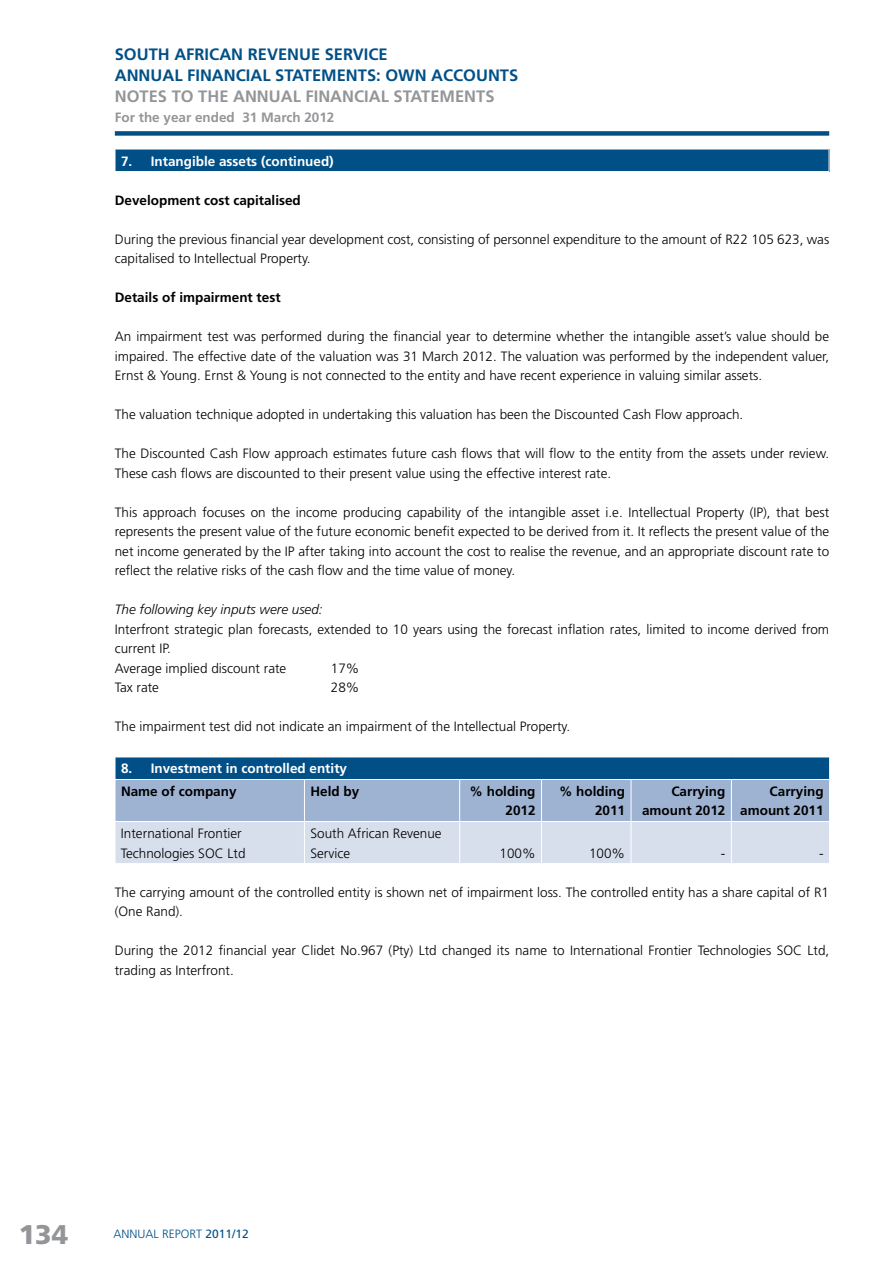
<style>
.page{position:relative;width:893px;height:1263px;background:#fff}
.page>*{position:absolute;margin:0;border:0;box-sizing:border-box;transform-origin:0 0}
.t1{font:900 27px "Frutiger";color:#939598}
.t2{font:700 16.5px/21px "Frutiger";color:#005087}
.t3{font:700 16.5px "Frutiger";color:#939598}
.t4{font:300 13.5px/19.5px "Frutiger";color:#000}
.t5{font:700 13.5px/19.5px "Frutiger";color:#000;text-align:right}
.t6{font:700 13.5px "Frutiger";color:#fff}
.t7{font:italic 300 13.5px "Frutiger";color:#000}
.t8{font:700 13.5px "Frutiger";color:#939598}
.t9{font:300 12px "Frutiger";color:#005087}
.s1{font-weight:400}
</style>
<div class="page">
<div style="left:115px;top:149px;width:714px;height:23px;background:#005087"></div>
<hr style="left:115px;top:149px;width:714px;height:1px;background:#fff">
<svg style="left:115px;top:149px;width:1px;height:22px"></svg>
<svg style="left:829px;top:149px;width:1px;height:22px"></svg>
<hr style="left:115px;top:171px;width:714px;height:1px;background:#fff">
<svg style="left:115px;top:757px;width:715px;height:106px;background:#94b0cc"></svg>
<hr style="left:115px;top:779px;width:189px;height:1px;background:#fff">
<hr style="left:115px;top:780px;width:1px;height:41px;background:#fff">
<hr style="left:304px;top:779px;width:156px;height:1px;background:#fff">
<hr style="left:304px;top:780px;width:1px;height:41px;background:#fff">
<hr style="left:460px;top:779px;width:81px;height:1px;background:#fff">
<hr style="left:459px;top:780px;width:1px;height:41px;background:#fff">
<hr style="left:541px;top:779px;width:90px;height:1px;background:#fff">
<hr style="left:541px;top:780px;width:1px;height:41px;background:#fff">
<hr style="left:631px;top:779px;width:100px;height:1px;background:#fff">
<hr style="left:631px;top:780px;width:1px;height:41px;background:#fff">
<hr style="left:731px;top:779px;width:99px;height:1px;background:#fff">
<hr style="left:731px;top:780px;width:1px;height:41px;background:#fff">
<hr style="left:829px;top:780px;width:1px;height:41px;background:#fff">
<hr style="left:115px;top:821px;width:189px;height:1px;background:#fff">
<hr style="left:115px;top:822px;width:1px;height:41px;background:#fff">
<hr style="left:304px;top:821px;width:156px;height:1px;background:#fff">
<hr style="left:304px;top:822px;width:1px;height:41px;background:#fff">
<hr style="left:460px;top:821px;width:81px;height:1px;background:#fff">
<hr style="left:459px;top:822px;width:1px;height:41px;background:#fff">
<hr style="left:541px;top:821px;width:90px;height:1px;background:#fff">
<hr style="left:541px;top:822px;width:1px;height:41px;background:#fff">
<hr style="left:631px;top:821px;width:100px;height:1px;background:#fff">
<hr style="left:631px;top:822px;width:1px;height:41px;background:#fff">
<hr style="left:731px;top:821px;width:99px;height:1px;background:#fff">
<hr style="left:731px;top:822px;width:1px;height:41px;background:#fff">
<hr style="left:829px;top:822px;width:1px;height:41px;background:#fff">
<div style="left:115px;top:131px;width:714px;height:5px;background:#005087"></div>
<p class="t2" style="left:115px;top:44px;width:405px">SOUTH AFRICAN REVENUE SERVICE<br>ANNUAL FINANCIAL STATEMENTS: OWN ACCOUNTS</p>
<p class="t3" style="left:115px;top:87px;width:381px">NOTES TO THE ANNUAL FINANCIAL STATEMENTS</p>
<p class="t8" style="left:115px;top:109px;width:221px">For the year ended 31 March 2012</p>
<p class="t6" style="left:121px;top:153px;width:214px">7. Intangible assets (continued)</p>
<p class="t5" style="left:115px;top:190px;width:188px">Development cost capitalised</p>
<p class="t4" style="left:115px;top:229px;width:716px">During the previous financial year development cost, consisting of personnel expenditure to the amount of R22 105 623, was capitalised to Intellectual Property.</p>
<p class="t5" style="left:115px;top:288px;width:167px">Details of impairment test</p>
<p class="t4" style="left:115px;top:327px;width:716px;text-align:justify">An impairment test was performed during the financial year to determine whether the intangible asset’s value should be impaired. The effective date of the valuation was 31 March 2012. The valuation was performed by the independent valuer, Ernst &amp; Young. Ernst &amp; Young is not connected to the entity and have recent experience in valuing similar assets.</p>
<p class="t4" style="left:115px;top:405px;width:630px">The valuation technique adopted in undertaking this valuation has been the Discounted Cash Flow approach.</p>
<p class="t4" style="left:115px;top:444px;width:716px">The Discounted Cash Flow approach estimates future cash flows that will flow to the entity from the assets under review.<br>These cash flows are discounted to their present value using the effective interest rate.</p>
<p class="t4" style="left:115px;top:502px;width:716px;text-align:justify">This approach focuses on the income producing capability of the intangible asset i.e. Intellectual Property (IP), that best represents the present value of the future economic benefit expected to be derived from it. It reflects the present value of the net income generated by the IP after taking into account the cost to realise the revenue, and an appropriate discount rate to reflect the relative risks of the cash flow and the time value of money.</p>
<p class="t7" style="left:115px;top:602px;width:209px">The following key inputs were used:</p>
<p class="t4" style="left:115px;top:619px;width:716px">Interfront strategic plan forecasts, extended to 10 years using the forecast inflation rates, limited to income derived from current IP.<br>Average implied discount rate</p>
<p class="t4" style="left:331px;top:658px;width:30px">17%</p>
<p class="t4" style="left:115px;top:678px;width:46px">Tax rate</p>
<p class="t4" style="left:331px;top:678px;width:30px">28%</p>
<p class="t4" style="left:115px;top:717px;width:457px">The impairment test did not indicate an impairment of the Intellectual Property.</p>
<p class="t6" style="left:121px;top:761px;width:228px">8. Investment in controlled entity</p>
<p class="t5" style="left:121px;top:781px;width:117px">Name of company</p>
<p class="t5" style="left:310px;top:781px;width:50px">Held by</p>
<p class="t5" style="left:469px;top:781px;width:68px">% holding<br>2012</p>
<p class="t5" style="left:559px;top:781px;width:68px">% holding<br>2011</p>
<p class="t5" style="left:642px;top:781px;width:85px">Carrying amount 2012</p>
<p class="t5" style="left:740px;top:781px;width:85px">Carrying amount 2011</p>
<p class="t4" style="left:121px;top:824px;width:126px">International Frontier<br>Technologies SOC Ltd</p>
<p class="t4" style="left:310px;top:824px;width:133px">South African Revenue<br>Service</p>
<p class="t4" style="left:499px;top:843px;width:38px">100%</p>
<p class="t4" style="left:589px;top:843px;width:38px">100%</p>
<p class="t4" style="left:721px;top:843px;width:6px">-</p>
<p class="t4" style="left:819px;top:843px;width:6px">-</p>
<p class="t4" style="left:115px;top:882px;width:716px">The carrying amount of the controlled entity is shown net of impairment loss. The controlled entity has a share capital of R1 (One Rand).</p>
<p class="t4" style="left:115px;top:941px;width:716px">During the 2012 financial year Clidet No.967 (Pty) Ltd changed its name to International Frontier Technologies SOC Ltd, trading as Interfront.</p>
<h1 class="t1" style="left:19px;top:1218px;width:51px">134</h1>
<p class="t9" style="left:113px;top:1227px;width:137px">ANNUAL REPORT <span class="s1">2011/12</span></p>
</div>
